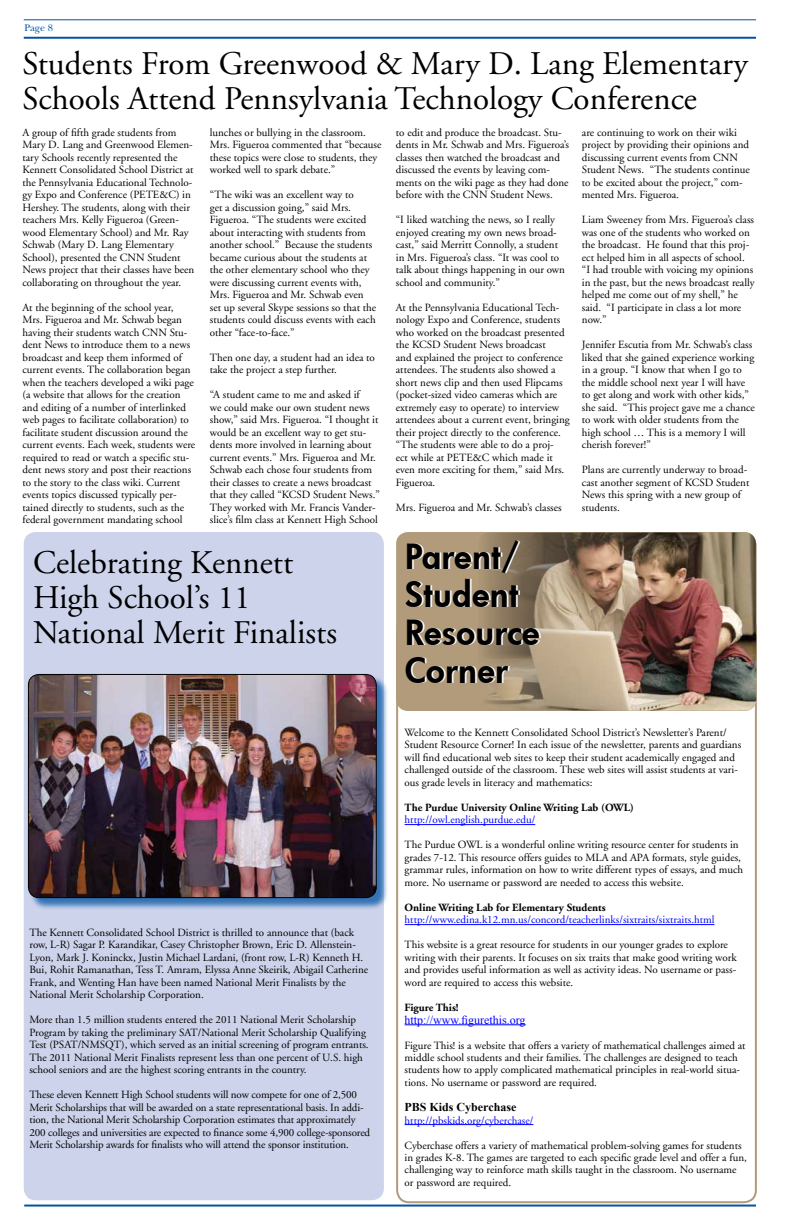
<style>
.page{position:relative;width:792px;height:1224px;background:#fff}
.page>*{position:absolute;margin:0;border:0;box-sizing:border-box;transform-origin:0 0}
.t1{font:34px/38px "Futura Hv";letter-spacing:.02em;color:#000}
.t2{font:33px/35px "Adobe Garamond";color:#000}
.t3{font:12px "Times New Roman";color:#00f}
.t4{font:700 12px "Times New Roman";color:#000}
.t5{font:11px/12.5px "Adobe Garamond";color:#000}
.t6{font:11px "Adobe Garamond";color:#00f}
.t7{font:700 11px "Adobe Garamond";color:#000}
.t8{font:10px "New Baskerville";color:#0054a4}
</style>
<div class="page">
<hr style="left:24px;top:19px;width:732px;height:1px;background:#0054a4">
<hr style="left:24px;top:37px;width:732px;height:2px;background:#0054a4">
<hr style="left:24px;top:1205px;width:732px;height:2px;background:#0054a4">
<div style="left:24px;top:532px;width:360px;height:668px;background:#cdd3ea;border-radius:12px"></div>
<hr style="left:405px;top:824px;width:130px;height:1px;background:#00f">
<hr style="left:405px;top:924px;width:310px;height:1px;background:#00f">
<hr style="left:405px;top:1025px;width:121px;height:1px;background:#00f">
<hr style="left:405px;top:1124px;width:128px;height:1px;background:#00f">
<div style="left:396px;top:532px;width:360px;height:179px;background:#b29b7a;border-radius:12px"></div>
<img style="left:483px;top:532px;width:273px;height:179px">
<div style="left:29px;top:675px;width:360px;height:236px;background:#0054a4;opacity:.75"></div>
<img style="left:28px;top:674px;width:348px;height:224px">
<div style="left:28px;top:674px;width:349px;height:224px;border:1px solid #000;border-radius:11px"></div>
<p class="t8" style="left:24px;top:22px;width:30px">Page 8</p>
<h2 class="t2" style="left:22px;top:47px;width:727px">Students From Greenwood &amp; Mary D. Lang Elementary<br>Schools Attend Pennsylvania Technology Conference</h2>
<p class="t5" style="left:210px;top:127px;width:173px">lunches or bullying in the classroom.<br>Mrs. Figueroa commented that “because these topics were close to students, they worked well to spark debate.”</p>
<p class="t5" style="left:210px;top:189px;width:168px">“The wiki was an excellent way to<br>get a discussion going,” said Mrs.<br>Figueroa. “The students were excited about interacting with students from another school.” Because the students became curious about the students at the other elementary school who they were discussing current events with, Mrs. Figueroa and Mr. Schwab even set up several Skype sessions so that the students could discuss events with each other “face-to-face.”</p>
<p class="t5" style="left:210px;top:351px;width:167px">Then one day, a student had an idea to take the project a step further.</p>
<p class="t5" style="left:210px;top:389px;width:172px">“A student came to me and asked if<br>we could make our own student news show,” said Mrs. Figueroa. “I thought it would be an excellent way to get stu&shy;dents more involved in learning about current events.” Mrs. Figueroa and Mr.<br>Schwab each chose four students from their classes to create a news broadcast that they called “KCSD Student News.” They worked with Mr. Francis Vander&shy;slice’s film class at Kennett High School</p>
<p class="t5" style="left:582px;top:126px;width:169px">are continuing to work on their wiki project by providing their opinions and discussing current events from CNN Student News. “The students continue to be excited about the project,” com&shy;mented Mrs. Figueroa.</p>
<p class="t5" style="left:582px;top:214px;width:174px">Liam Sweeney from Mrs. Figueroa’s class was one of the students who worked on the broadcast. He found that this proj&shy;ect helped him in all aspects of school. “I had trouble with voicing my opinions in the past, but the news broadcast really helped me come out of my shell,” he said. “I participate in class a lot more now.”</p>
<p class="t5" style="left:582px;top:339px;width:175px">Jennifer Escutia from Mr. Schwab’s class liked that she gained experience working in a group. “I know that when I go to the middle school next year I will have to get along and work with other kids,” she said. “This project gave me a chance to work with older students from the high school … This is a memory I will cherish forever!”</p>
<p class="t5" style="left:582px;top:464px;width:169px">Plans are currently underway to broad&shy;cast another segment of KCSD Student<br>News this spring with a new group of students.</p>
<p class="t5" style="left:396px;top:126px;width:175px">to edit and produce the broadcast. Stu&shy;dents in Mr. Schwab and Mrs. Figueroa’s classes then watched the broadcast and discussed the events by leaving com&shy;ments on the wiki page as they had done before with the CNN Student News.</p>
<p class="t5" style="left:396px;top:214px;width:171px">“I liked watching the news, so I really enjoyed creating my own news broad&shy;cast,” said Merritt Connolly, a student in Mrs. Figueroa’s class. “It was cool to talk about things happening in our own school and community.”</p>
<p class="t5" style="left:396px;top:301px;width:175px">At the Pennsylvania Educational Tech&shy;nology Expo and Conference, students who worked on the broadcast presented the KCSD Student News broadcast<br>and explained the project to conference attendees. The students also showed a short news clip and then used Flipcams (pocket-sized video cameras which are extremely easy to operate) to interview attendees about a current event, bringing their project directly to the conference. “The students were able to do a proj-<br>ect while at PETE&amp;C which made it even more exciting for them,” said Mrs.<br>Figueroa.</p>
<p class="t5" style="left:396px;top:501px;width:167px">Mrs. Figueroa and Mr. Schwab’s classes</p>
<p class="t5" style="left:22px;top:127px;width:173px">A group of fifth grade students from Mary D. Lang and Greenwood Elemen&shy;tary Schools recently represented the Kennett Consolidated School District at the Pennsylvania Educational Technolo&shy;gy Expo and Conference (PETE&amp;C) in Hershey. The students, along with their teachers Mrs. Kelly Figueroa (Green&shy;wood Elementary School) and Mr. Ray Schwab (Mary D. Lang Elementary School), presented the CNN Student News project that their classes have been collaborating on throughout the year.</p>
<p class="t5" style="left:22px;top:302px;width:174px">At the beginning of the school year, Mrs. Figueroa and Mr. Schwab began having their students watch CNN Stu&shy;dent News to introduce them to a news broadcast and keep them informed of current events. The collaboration began when the teachers developed a wiki page (a website that allows for the creation and editing of a number of interlinked web pages to facilitate collaboration) to facilitate student discussion around the current events. Each week, students were required to read or watch a specific stu&shy;dent news story and post their reactions to the story to the class wiki. Current events topics discussed typically per&shy;tained directly to students, such as the federal government mandating school</p>
<h2 class="t2" style="left:33px;top:546px;width:305px">Celebrating Kennett<br>High School’s 11<br>National Merit Finalists</h2>
<p class="t5" style="left:29px;top:927px;width:340px">The Kennett Consolidated School District is thrilled to announce that (back row, L-R) Sagar P. Karandikar, Casey Christopher Brown, Eric D. Allenstein-Lyon, Mark J. Koninckx, Justin Michael Lardani, (front row, L-R) Kenneth H.<br>Bui, Rohit Ramanathan, Tess T. Amram, Elyssa Anne Skeirik, Abigail Catherine Frank, and Wenting Han have been named National Merit Finalists by the National Merit Scholarship Corporation.</p>
<p class="t5" style="left:29px;top:1014px;width:341px">More than 1.5 million students entered the 2011 National Merit Scholarship Program by taking the preliminary SAT/National Merit Scholarship Qualifying Test (PSAT/NMSQT), which served as an initial screening of program entrants.<br>The 2011 National Merit Finalists represent less than one percent of U.S. high school seniors and are the highest scoring entrants in the country.</p>
<p class="t5" style="left:29px;top:1089px;width:342px">These eleven Kennett High School students will now compete for one of 2,500<br>Merit Scholarships that will be awarded on a state representational basis. In addi&shy;tion, the National Merit Scholarship Corporation estimates that approximately 200 colleges and universities are expected to finance some 4,900 college-sponsored Merit Scholarship awards for finalists who will attend the sponsor institution.</p>
<h1 class="t1" style="left:405px;top:537px;width:136px">Parent/<br>Student<br>Resource<br>Corner</h1>
<p class="t5" style="left:405px;top:727px;width:338px">Welcome to the Kennett Consolidated School District’s Newsletter’s Parent/ Student Resource Corner! In each issue of the newsletter, parents and guardians will find educational web sites to keep their student academically engaged and challenged outside of the classroom. These web sites will assist students at vari&shy;ous grade levels in literacy and mathematics:</p>
<p class="t7" style="left:405px;top:802px;width:231px">The Purdue University Online Writing Lab (OWL)</p>
<p class="t6" style="left:405px;top:814px;width:132px">http://owl.english.purdue.edu/</p>
<p class="t5" style="left:405px;top:839px;width:340px">The Purdue OWL is a wonderful online writing resource center for students in grades 7-12. This resource offers guides to MLA and APA formats, style guides, grammar rules, information on how to write different types of essays, and much more. No username or password are needed to access this website.</p>
<p class="t7" style="left:405px;top:901px;width:203px">Online Writing Lab for Elementary Students</p>
<p class="t6" style="left:405px;top:914px;width:311px">http://www.edina.k12.mn.us/concord/teacherlinks/sixtraits/sixtraits.html</p>
<p class="t5" style="left:405px;top:939px;width:334px">This website is a great resource for students in our younger grades to explore writing with their parents. It focuses on six traits that make good writing work and provides useful information as well as activity ideas. No username or pass&shy;word are required to access this website.</p>
<p class="t7" style="left:405px;top:1001px;width:56px">Figure This!</p>
<p class="t3" style="left:405px;top:1011px;width:123px">http://www.figurethis.org</p>
<p class="t5" style="left:405px;top:1039px;width:343px">Figure This! is a website that offers a variety of mathematical challenges aimed at middle school students and their families. The challenges are designed to teach students how to apply complicated mathematical principles in real-world situa&shy;tions. No username or password are required.</p>
<p class="t4" style="left:405px;top:1099px;width:113px">PBS Kids Cyberchase</p>
<p class="t6" style="left:405px;top:1114px;width:130px">http://pbskids.org/cyberchase/</p>
<p class="t5" style="left:405px;top:1139px;width:344px">Cyberchase offers a variety of mathematical problem-solving games for students in grades K-8. The games are targeted to each specific grade level and offer a fun, challenging way to reinforce math skills taught in the classroom. No username or password are required.</p>
</div>
